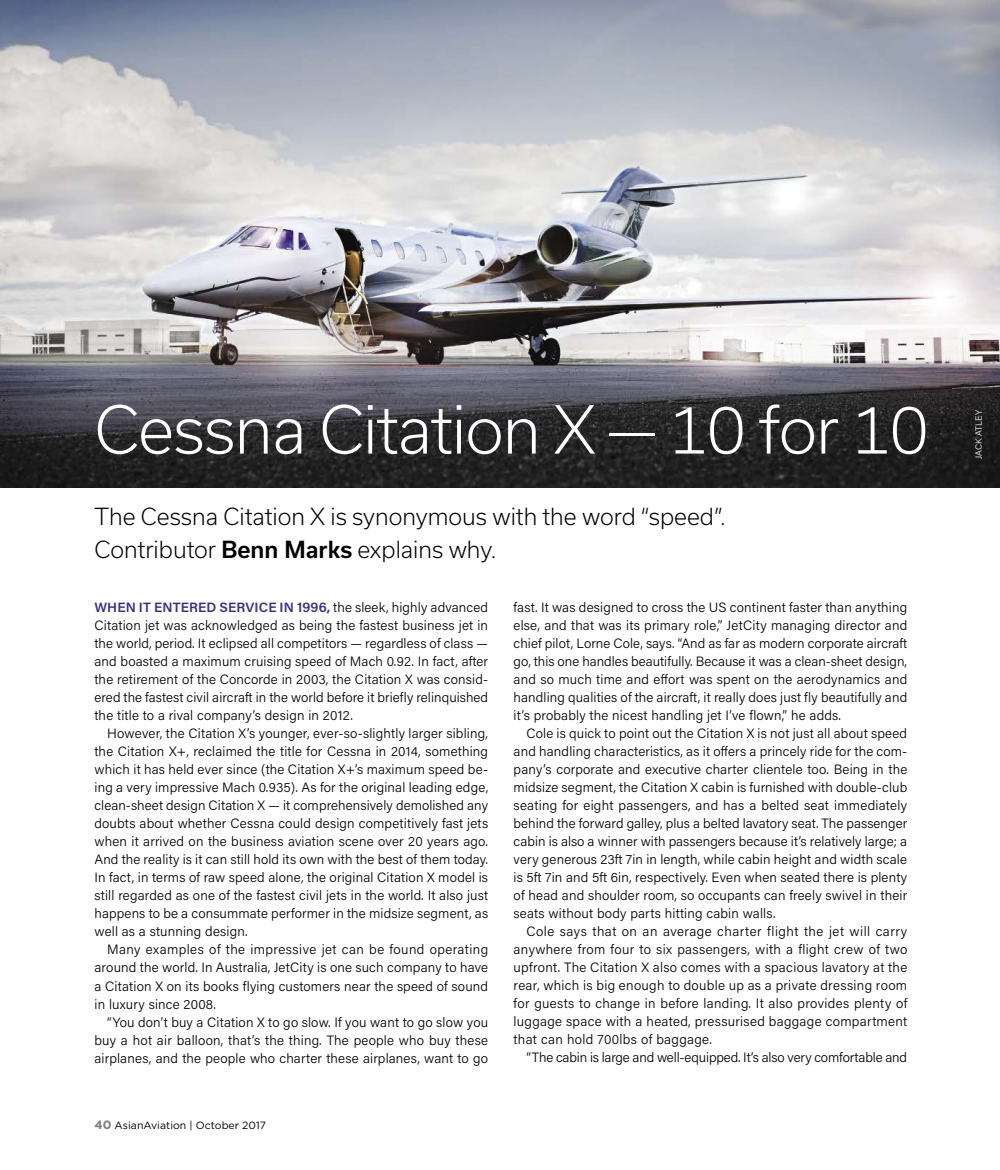
<style>
.page{position:relative;width:1000px;height:1170px;background:#fff}
.page>*{position:absolute;margin:0;border:0;box-sizing:border-box;transform-origin:0 0}
.t1{font:300 63px "Usual";letter-spacing:-.015em;color:#fff}
.t2{font:300 22.5px/33px "Usual";color:#000}
.t3{font:300 13.5px/18px "Acumin Pro";letter-spacing:.015em;color:#000;text-align:justify}
.t4{font:300 13.5px "Acumin Pro";letter-spacing:-.01em;color:#000}
.t5{font:10.5px "Gotham";color:#000}
.t6{font:300 9px "Acumin Pro";letter-spacing:-.005em;color:#fff}
.s1{font-weight:500}
.s2{font-weight:600;color:#3b2f83}
.s3{font-weight:700;font-size:12px;color:#7c7c7c}
</style>
<div class="page">
<img style="left:0;top:0;width:999px;height:487px">
<h1 class="t1" style="left:94px;top:393px;width:835px">Cessna Citation X — 10 for 10</h1>
<h2 class="t2" style="left:94px;top:500px;width:632px">The Cessna Citation X is synonymous with the word “speed”.<br>Contributor <span class="s1">Benn Marks</span> explains why.</h2>
<p class="t3" style="left:94px;top:598px;width:395px"><span class="s2">WHEN IT ENTERED SERVICE IN 1996,</span> the sleek, highly advanced Citation jet was acknowledged as being the fastest business jet in the world, period. It eclipsed all competitors — regardless of class — and boasted a maximum cruising speed of Mach 0.92. In fact, after the retirement of the Concorde in 2003, the Citation X was consid&shy;ered the fastest civil aircraft in the world before it briefly relinquished the title to a rival company’s design in 2012.</p>
<p class="t3" style="left:94px;top:724px;width:395px;text-indent:13px">However, the Citation X’s younger, ever-so-slightly larger sibling, the Citation X+, reclaimed the title for Cessna in 2014, something which it has held ever since (the Citation X+’s maximum speed be&shy;ing a very impressive Mach 0.935). As for the original leading edge, clean-sheet design Citation X — it comprehensively demolished any doubts about whether Cessna could design competitively fast jets when it arrived on the business aviation scene over 20 years ago.<br>And the reality is it can still hold its own with the best of them today.<br>In fact, in terms of raw speed alone, the original Citation X model is still regarded as one of the fastest civil jets in the world. It also just happens to be a consummate performer in the midsize segment, as well as a stunning design.</p>
<p class="t3" style="left:94px;top:940px;width:395px;text-indent:13px">Many examples of the impressive jet can be found operating around the world. In Australia, JetCity is one such company to have a Citation X on its books flying customers near the speed of sound in luxury since 2008.</p>
<p class="t3" style="left:94px;top:1012px;width:395px;text-indent:13px">“You don’t buy a Citation X to go slow. If you want to go slow you buy a hot air balloon, that’s the thing. The people who buy these airplanes, and the people who charter these airplanes, want to go</p>
<p class="t5" style="left:94px;top:1117px;width:173px"><span class="s3">40</span> AsianAviation | October 2017</p>
<p class="t3" style="left:513px;top:598px;width:395px">fast. It was designed to cross the US continent faster than anything else, and that was its primary role,” JetCity managing director and chief pilot, Lorne Cole, says. “And as far as modern corporate aircraft go, this one handles beautifully. Because it was a clean-sheet design, and so much time and effort was spent on the aerodynamics and handling qualities of the aircraft, it really does just fly beautifully and it’s probably the nicest handling jet I’ve flown,” he adds.</p>
<p class="t3" style="left:513px;top:724px;width:395px;text-indent:13px">Cole is quick to point out the Citation X is not just all about speed and handling characteristics, as it offers a princely ride for the com&shy;pany’s corporate and executive charter clientele too. Being in the midsize segment, the Citation X cabin is furnished with double-club seating for eight passengers, and has a belted seat immediately behind the forward galley, plus a belted lavatory seat. The passenger cabin is also a winner with passengers because it’s relatively large; a very generous 23ft 7in in length, while cabin height and width scale is 5ft 7in and 5ft 6in, respectively. Even when seated there is plenty of head and shoulder room, so occupants can freely swivel in their seats without body parts hitting cabin walls.</p>
<p class="t3" style="left:513px;top:922px;width:395px;text-indent:13px">Cole says that on an average charter flight the jet will carry anywhere from four to six passengers, with a flight crew of two upfront. The Citation X also comes with a spacious lavatory at the rear, which is big enough to double up as a private dressing room for guests to change in before landing. It also provides plenty of luggage space with a heated, pressurised baggage compartment that can hold 700lbs of baggage.</p>
<p class="t4" style="left:526px;top:1048px;width:382px">“The cabin is large and well-equipped. It’s also very comfortable and</p>
<p class="t6" style="left:972px;top:459px;width:50px;rotate:-90deg">JACK ATLEY</p>
</div>
